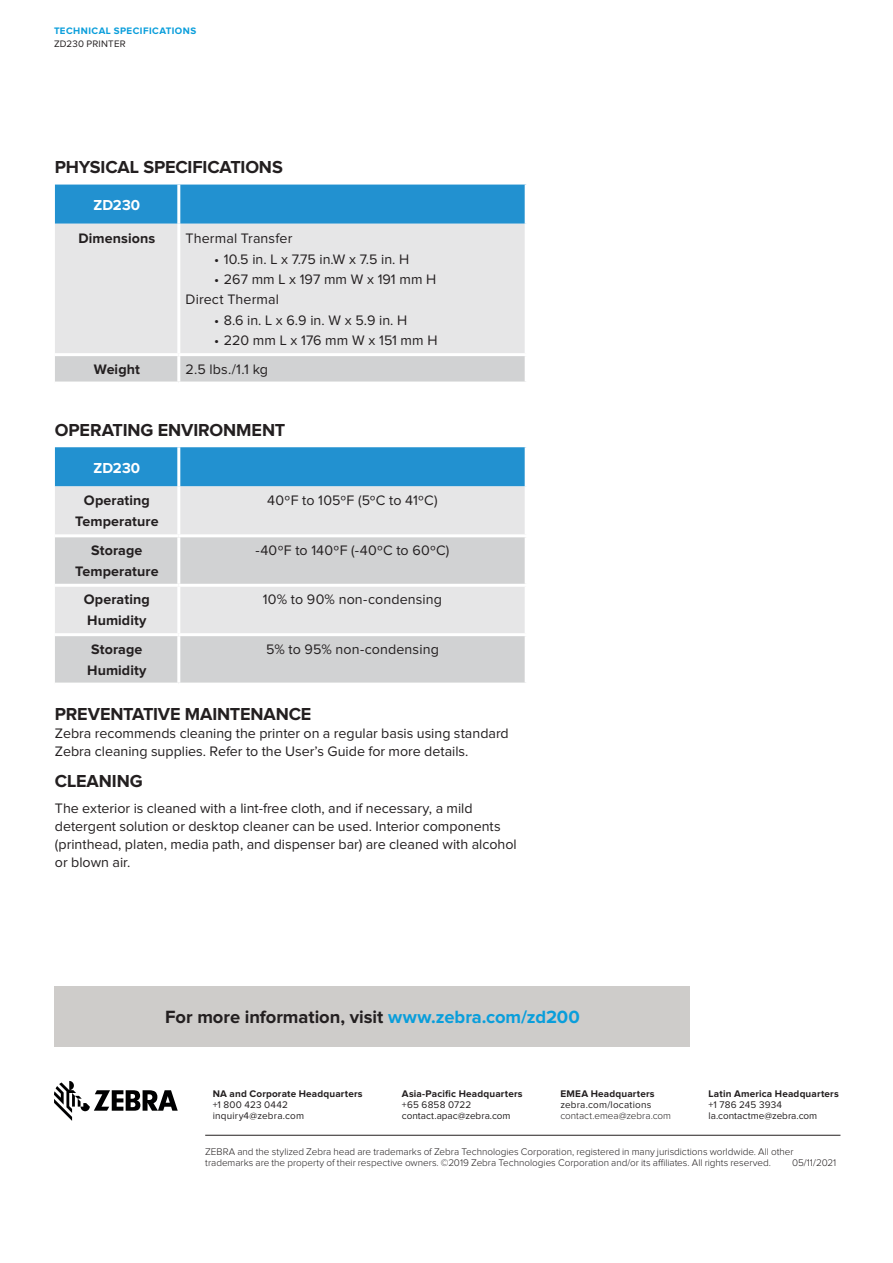
<style>
.page{position:relative;width:893px;height:1263px;background:#fff}
.page>*{position:absolute;margin:0;border:0;box-sizing:border-box;transform-origin:0 0}
.t1{font:700 18.3px "Proxima Nova";letter-spacing:-.005em;color:#231f20}
.t2{font:700 18px "Proxima Nova";letter-spacing:-.005em;color:#231f20}
.t3{font:700 15px "Proxima Nova";letter-spacing:.005em;color:#fff}
.t4{font:14.25px/18px "Proxima Nova";color:#231f20}
.t5{font:700 14.25px/21px "Proxima Nova";letter-spacing:.005em;color:#231f20;text-align:center}
.t6{font:300 9.9px/10.6px "Proxima Nova";color:#231f20}
.t7{font:9.9px/10.6px "Proxima Nova";letter-spacing:.01em;color:#231f20}
.t8{font:700 9.9px "Proxima Nova";letter-spacing:.02em;color:#231f20}
.t9{font:700 9.75px "Proxima Nova";letter-spacing:.045em;color:#0a9edb}
.t10{font:9.75px "Proxima Nova";letter-spacing:.02em;color:#231f20}
.s1{color:#0a9edb}
</style>
<div class="page">
<div style="left:55px;top:185px;width:470px;height:39px;background:#2291d0"></div>
<div style="left:55px;top:224px;width:470px;height:129px;background:#e6e6e7"></div>
<div style="left:55px;top:356px;width:470px;height:26px;background:#d1d2d3"></div>
<hr style="left:177px;top:185px;width:3px;height:39px;background:#fff">
<hr style="left:177px;top:224px;width:3px;height:129px;background:#fff">
<hr style="left:177px;top:356px;width:3px;height:26px;background:#fff">
<div style="left:55px;top:447px;width:470px;height:39px;background:#2291d0"></div>
<div style="left:55px;top:486px;width:470px;height:48px;background:#e6e6e7"></div>
<svg style="left:55px;top:537px;width:470px;height:146px;background:#d8d8d9"></svg>
<hr style="left:177px;top:447px;width:3px;height:39px;background:#fff">
<hr style="left:177px;top:486px;width:3px;height:48px;background:#fff">
<hr style="left:177px;top:537px;width:3px;height:47px;background:#fff">
<hr style="left:177px;top:587px;width:3px;height:46px;background:#fff">
<hr style="left:177px;top:636px;width:3px;height:47px;background:#fff">
<hr style="left:55px;top:633px;width:124px;height:3px;background:#fff">
<hr style="left:179px;top:633px;width:349px;height:3px;background:#fff">
<hr style="left:55px;top:584px;width:124px;height:3px;background:#fff">
<hr style="left:179px;top:584px;width:349px;height:3px;background:#fff">
<svg style="left:54px;top:1081px;width:124px;height:40px"></svg>
<hr style="left:205px;top:1135px;width:635px;height:1px;background:#231f20">
<div style="left:55px;top:986px;width:635px;height:61px;background:#ceccca"></div>
<p class="t9" style="left:54px;top:26px;width:144px">TECHNICAL SPECIFICATIONS</p>
<p class="t10" style="left:54px;top:39px;width:73px">ZD230 PRINTER</p>
<p class="t2" style="left:55px;top:159px;width:229px">PHYSICAL SPECIFICATIONS</p>
<p class="t3" style="left:93px;top:198px;width:48px">ZD230</p>
<p class="t5" style="left:79px;top:228px;width:78px">Dimensions</p>
<p class="t4" style="left:186px;top:230px;width:108px">Thermal Transfer</p>
<p class="t4" style="left:214px;top:251px;width:197px">• 10.5 in. L x 7.75 in.W x 7.5 in. H</p>
<p class="t4" style="left:186px;top:270px;width:252px;line-height:20.1px;text-indent:29px">• 267 mm L x 197 mm W x 191 mm H<br>Direct Thermal</p>
<p class="t4" style="left:214px;top:312px;width:195px">• 8.6 in. L x 6.9 in. W x 5.9 in. H</p>
<p class="t4" style="left:214px;top:332px;width:225px">• 220 mm L x 176 mm W x 151 mm H</p>
<p class="t5" style="left:94px;top:359px;width:48px">Weight</p>
<p class="t4" style="left:186px;top:360px;width:84px">2.5 lbs./1.1 kg</p>
<p class="t2" style="left:55px;top:422px;width:232px">OPERATING ENVIRONMENT</p>
<p class="t3" style="left:93px;top:461px;width:48px">ZD230</p>
<p class="t5" style="left:75px;top:491px;width:85px">Operating<br>Temperature</p>
<p class="t4" style="left:267px;top:492px;width:172px">40ºF to 105ºF (5ºC to 41ºC)</p>
<p class="t5" style="left:75px;top:540px;width:85px">Storage<br>Temperature</p>
<p class="t4" style="left:255px;top:542px;width:196px">-40ºF to 140ºF (-40ºC to 60ºC)</p>
<p class="t5" style="left:84px;top:590px;width:67px;text-align:left">Operating<br>Humidity</p>
<p class="t4" style="left:263px;top:591px;width:181px">10% to 90% non-condensing</p>
<p class="t5" style="left:87px;top:639px;width:61px;text-align:left">Storage<br>Humidity</p>
<p class="t4" style="left:266px;top:640px;width:174px">5% to 95% non-condensing</p>
<p class="t2" style="left:55px;top:706px;width:258px">PREVENTATIVE MAINTENANCE</p>
<p class="t4" style="left:55px;top:725px;width:455px">Zebra recommends cleaning the printer on a regular basis using standard<br>Zebra cleaning supplies. Refer to the User’s Guide for more details.</p>
<p class="t2" style="left:55px;top:773px;width:89px">CLEANING</p>
<p class="t4" style="left:55px;top:799px;width:463px">The exterior is cleaned with a lint-free cloth, and if necessary, a mild detergent solution or desktop cleaner can be used. Interior components (printhead, platen, media path, and dispenser bar) are cleaned with alcohol or blown air.</p>
<p class="t1" style="left:165px;top:1008px;width:416px">For more information, visit <span class="s1">www.zebra.com/zd200</span></p>
<p class="t8" style="left:213px;top:1089px;width:151px">NA and Corporate Headquarters</p>
<p class="t7" style="left:213px;top:1100px;width:93px">+1 800 423 0442 inquiry4@zebra.com</p>
<p class="t8" style="left:402px;top:1089px;width:122px">Asia-Pacific Headquarters</p>
<p class="t7" style="left:402px;top:1100px;width:110px">+65 6858 0722 contact.apac@zebra.com</p>
<p class="t8" style="left:560px;top:1089px;width:96px">EMEA Headquarters</p>
<p class="t7" style="left:560px;top:1100px;width:92px">zebra.com/locations</p>
<p class="t6" style="left:560px;top:1110px;width:112px">contact.emea@zebra.com</p>
<p class="t8" style="left:709px;top:1089px;width:132px">Latin America Headquarters</p>
<p class="t7" style="left:709px;top:1100px;width:110px">+1 786 245 3934 la.contactme@zebra.com</p>
<p class="t6" style="left:205px;top:1147px;width:590px">ZEBRA and the stylized Zebra head are trademarks of Zebra Technologies Corporation, registered in many jurisdictions worldwide. All other trademarks are the property of their respective owners. ©2019 Zebra Technologies Corporation and/or its affiliates. All rights reserved.</p>
<p class="t6" style="left:792px;top:1158px;width:46px">05/11/2021</p>
</div>
